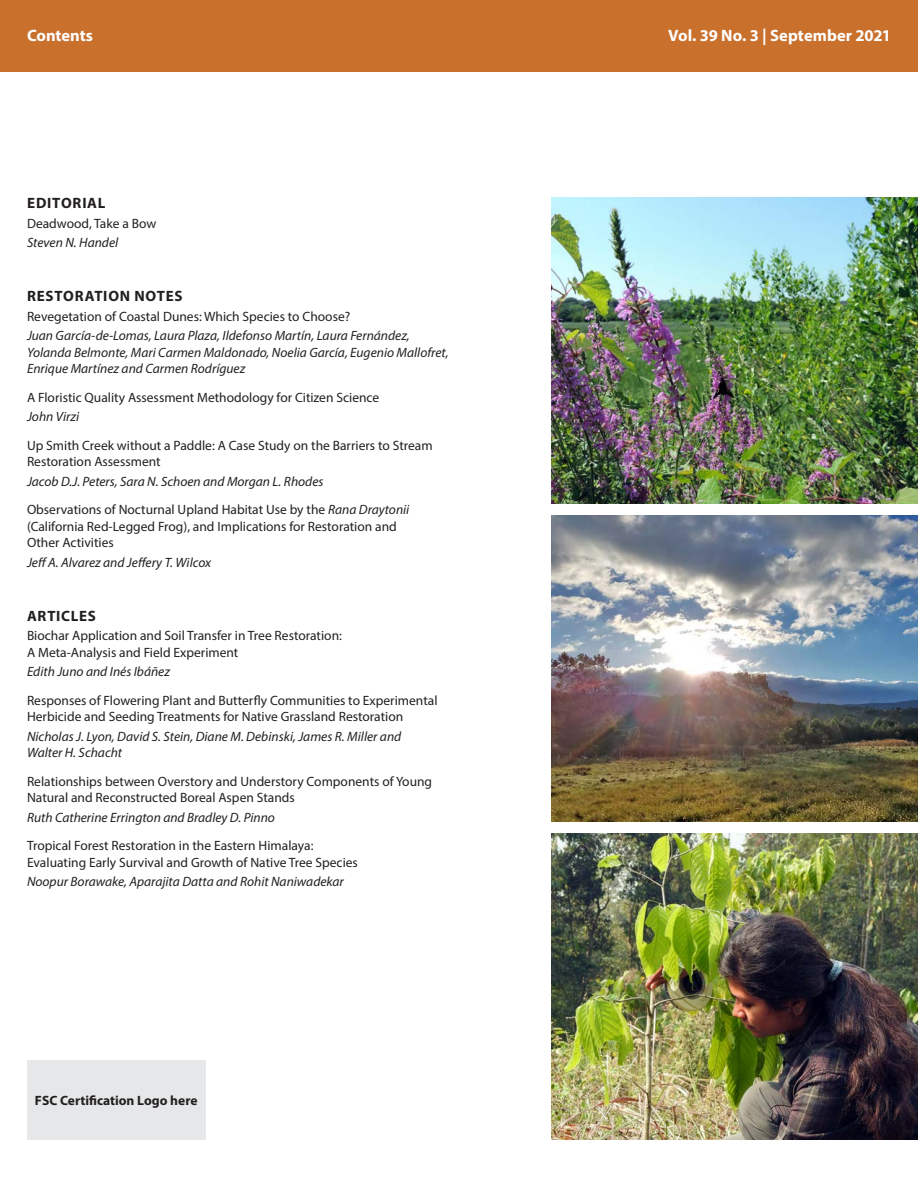
<style>
.page{position:relative;width:918px;height:1188px;background:#fff}
.page>*{position:absolute;margin:0;border:0;box-sizing:border-box;transform-origin:0 0}
.t1{font:700 16.5px "Myriad Pro";color:#fff}
.t2{font:700 15px "Myriad Pro";letter-spacing:.05em;color:#231f20}
.t3{font:13.5px/16.5px "Myriad Pro";color:#231f20}
.t4{font:italic 13.5px/16.5px "Myriad Pro";color:#231f20}
.t5{font:700 13.5px "Myriad Pro";color:#231f20}
.s1{font-style:normal}
</style>
<div class="page">
<div style="left:0;top:0;width:918px;height:72px;background:#c9702d"></div>
<img style="left:552px;top:198px;width:366px;height:306px">
<img style="left:552px;top:834px;width:366px;height:306px">
<img style="left:552px;top:516px;width:366px;height:306px">
<div style="left:27px;top:1060px;width:179px;height:80px;background:#e6e7e9"></div>
<p class="t1" style="left:27px;top:24px;width:68px">Contents</p>
<p class="t1" style="left:668px;top:24px;width:224px">Vol. 39 No. 3 | September 2021</p>
<p class="t2" style="left:27px;top:194px;width:80px">EDITORIAL</p>
<p class="t3" style="left:27px;top:215px;width:131px">Deadwood, Take a Bow</p>
<p class="t4" style="left:27px;top:234px;width:93px">Steven N. Handel</p>
<p class="t2" style="left:27px;top:287px;width:157px">RESTORATION NOTES</p>
<p class="t3" style="left:27px;top:308px;width:325px">Revegetation of Coastal Dunes: Which Species to Choose?</p>
<p class="t4" style="left:27px;top:327px;width:423px">Juan García-de-Lomas, Laura Plaza, Ildefonso Martín, Laura Fernández,<br>Yolanda Belmonte, Mari Carmen Maldonado, Noelia García, Eugenio Mallofret,<br>Enrique Martínez and Carmen Rodríguez</p>
<p class="t3" style="left:27px;top:389px;width:354px">A Floristic Quality Assessment Methodology for Citizen Science</p>
<p class="t4" style="left:27px;top:408px;width:54px">John Virzi</p>
<p class="t3" style="left:27px;top:437px;width:407px">Up Smith Creek without a Paddle: A Case Study on the Barriers to Stream<br>Restoration Assessment</p>
<p class="t4" style="left:27px;top:467px;width:384px;line-height:28.5px">Jacob D.J. Peters, Sara N. Schoen and Morgan L. Rhodes<br><span class="s1">Observations of Nocturnal Upland Habitat Use by the</span> Rana Draytonii</p>
<p class="t3" style="left:27px;top:518px;width:371px">(California Red-Legged Frog), and Implications for Restoration and<br>Other Activities</p>
<p class="t4" style="left:27px;top:554px;width:186px">Jeff A. Alvarez and Jeffery T. Wilcox</p>
<p class="t2" style="left:27px;top:606px;width:70px">ARTICLES</p>
<p class="t3" style="left:27px;top:627px;width:316px">Biochar Application and Soil Transfer in Tree Restoration:<br>A Meta-Analysis and Field Experiment</p>
<p class="t4" style="left:27px;top:663px;width:145px">Edith Juno and Inés Ibáñez</p>
<p class="t3" style="left:27px;top:692px;width:412px">Responses of Flowering Plant and Butterfly Communities to Experimental<br>Herbicide and Seeding Treatments for Native Grassland Restoration</p>
<p class="t4" style="left:27px;top:728px;width:376px">Nicholas J. Lyon, David S. Stein, Diane M. Debinski, James R. Miller and<br>Walter H. Schacht</p>
<p class="t3" style="left:27px;top:773px;width:407px">Relationships between Overstory and Understory Components of Young<br>Natural and Reconstructed Boreal Aspen Stands</p>
<p class="t4" style="left:27px;top:809px;width:249px">Ruth Catherine Errington and Bradley D. Pinno</p>
<p class="t3" style="left:27px;top:837px;width:332px">Tropical Forest Restoration in the Eastern Himalaya:<br>Evaluating Early Survival and Growth of Native Tree Species</p>
<p class="t4" style="left:27px;top:873px;width:318px">Noopur Borawake, Aparajita Datta and Rohit Naniwadekar</p>
<p class="t5" style="left:35px;top:1092px;width:164px">FSC Certification Logo here</p>
</div>
